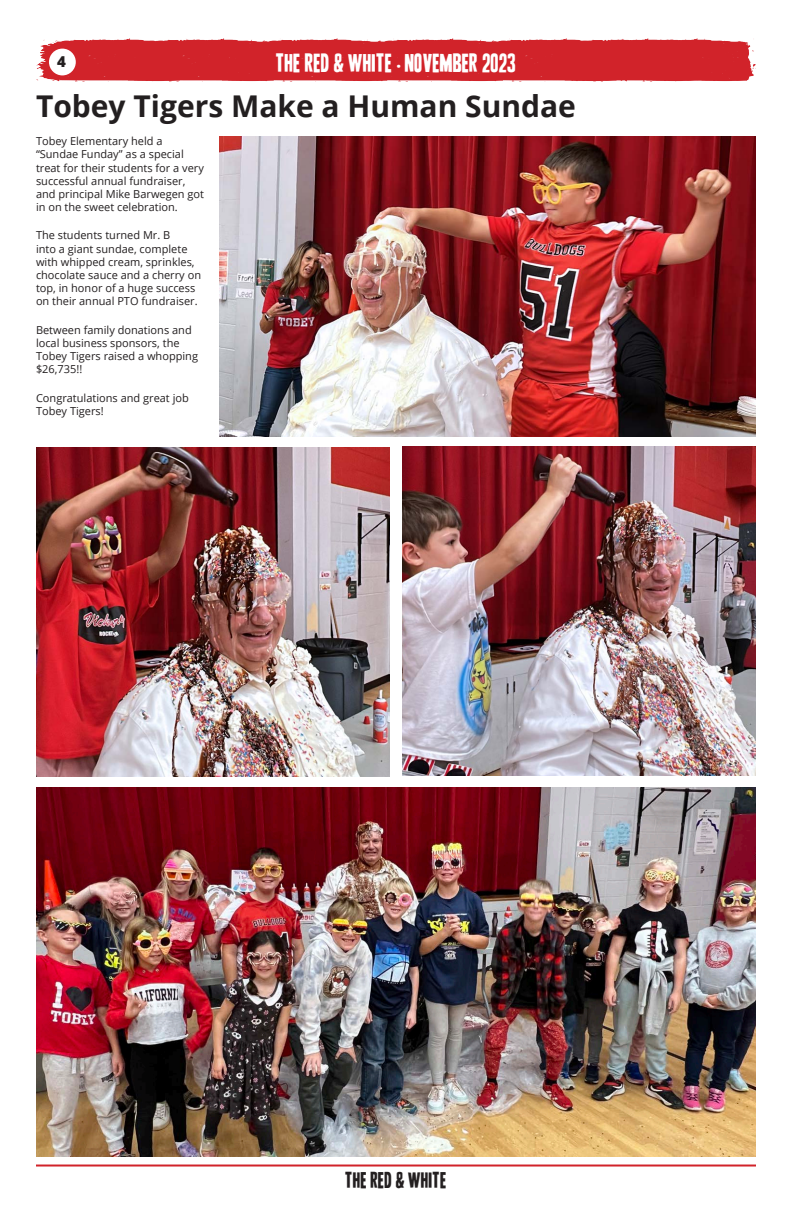
<style>
.page{position:relative;width:792px;height:1224px;background:#fff}
.page>*{position:absolute;margin:0;border:0;box-sizing:border-box;transform-origin:0 0}
.t1{font:700 30px "Open Sans";color:#231f20}
.t2{font:23px "Vivela Rivoluzione Vivela Rivoluz";color:#fff}
.t3{font:20px "Vivela Rivoluzione Vivela Rivoluz";color:#231f20}
.t4{font:800 15px "Open Sans";color:#231f20}
.t5{font:11px/13.2px "Open Sans";color:#231f20}
.s1{font-family:"Open Sans";font-weight:800;font-size:16px}
</style>
<div class="page">
<hr style="left:36px;top:1165px;width:720px;height:2px;background:#d1232a">
<img style="left:36px;top:38px;width:720px;height:44px">
<div style="left:49px;top:49px;width:27px;height:26px;background:#fff;border-radius:50%"></div>
<img style="left:219px;top:137px;width:537px;height:300px">
<img style="left:36px;top:787px;width:720px;height:369px">
<img style="left:36px;top:448px;width:354px;height:328px">
<img style="left:402px;top:447px;width:354px;height:329px">
<h3 class="t4" style="left:57px;top:50px;width:10px">4</h3>
<h2 class="t2" style="left:276px;top:53px;width:242px">THE RED &amp; WHITE <span class="s1">·</span> NOVEMBER 2023</h2>
<p class="t1" style="left:36px;top:85px;width:542px">Tobey Tigers Make a Human Sundae</p>
<p class="t5" style="left:36px;top:134px;width:170px">Tobey Elementary held a “Sundae Funday” as a special treat for their students for a very successful annual fundraiser, and principal Mike Barwegen got in on the sweet celebration.</p>
<p class="t5" style="left:36px;top:229px;width:167px">The students turned Mr. B<br>into a giant sundae, complete with whipped cream, sprinkles, chocolate sauce and a cherry on top, in honor of a huge success on their annual PTO fundraiser.</p>
<p class="t5" style="left:36px;top:323px;width:164px">Between family donations and local business sponsors, the<br>Tobey Tigers raised a whopping $26,735!!</p>
<p class="t5" style="left:36px;top:391px;width:154px">Congratulations and great job<br>Tobey Tigers!</p>
<h3 class="t3" style="left:345px;top:1171px;width:103px">THE RED &amp; WHITE</h3>
</div>
